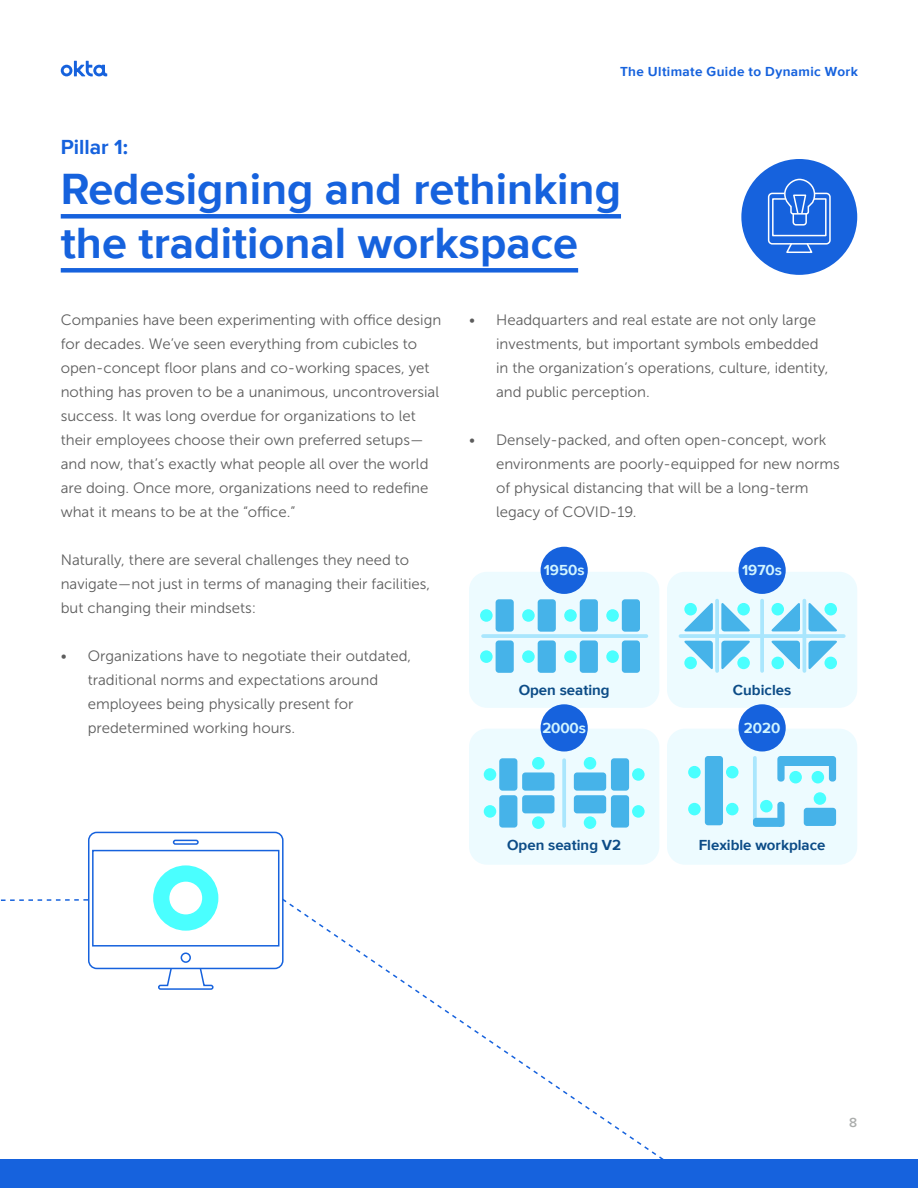
<style>
.page{position:relative;width:918px;height:1188px;background:#fff}
.page>*{position:absolute;margin:0;border:0;box-sizing:border-box;transform-origin:0 0}
.t1{font:700 45px/54px "Proxima Nova";color:#1662dd}
.t2{font:700 21px "Proxima Nova";color:#1662dd}
.t3{font:15px/24px "Museo Sans 300";color:#5d5d5d}
.t4{font:700 15px "Proxima Nova";color:#0c4c87}
.t5{font:700 15px "Proxima Nova";color:#d1f5ff}
.t6{font:700 13.5px "Proxima Nova";letter-spacing:.03em;color:#1662dd}
.t7{font:600 13.5px "Proxima Nova";color:#abadac}
</style>
<div class="page">
<div style="left:0;top:1160px;width:918px;height:28px;background:#1662dd"></div>
<div style="left:741px;top:159px;width:116px;height:116px;background:#1662dd;border-radius:50%"></div>
<svg style="left:61px;top:61px;width:46px;height:15px"></svg>
<div style="left:61px;top:214px;width:560px;height:5px;background:#1662dd"></div>
<div style="left:61px;top:268px;width:517px;height:5px;background:#1662dd"></div>
<svg style="left:767px;top:178px;width:64px;height:75px"></svg>
<div style="left:469px;top:572px;width:190px;height:136px;background:#edfbff;border-radius:18px"></div>
<div style="left:667px;top:572px;width:190px;height:136px;background:#edfbff;border-radius:18px"></div>
<div style="left:469px;top:729px;width:190px;height:136px;background:#edfbff;border-radius:18px"></div>
<div style="left:667px;top:729px;width:190px;height:136px;background:#edfbff;border-radius:18px"></div>
<div style="left:541px;top:704px;width:47px;height:48px;background:#1662dd;border-radius:50%"></div>
<div style="left:541px;top:547px;width:47px;height:47px;background:#1662dd;border-radius:50%"></div>
<div style="left:739px;top:704px;width:47px;height:48px;background:#1662dd;border-radius:50%"></div>
<div style="left:739px;top:547px;width:47px;height:47px;background:#1662dd;border-radius:50%"></div>
<div style="left:480px;top:609px;width:13px;height:13px;background:#4affff;border-radius:50%"></div>
<div style="left:496px;top:599px;width:18px;height:33px;background:#46b3e9;border-radius:3px"></div>
<div style="left:522px;top:609px;width:13px;height:13px;background:#4affff;border-radius:50%"></div>
<div style="left:538px;top:599px;width:18px;height:33px;background:#46b3e9;border-radius:3px"></div>
<div style="left:564px;top:609px;width:13px;height:13px;background:#4affff;border-radius:50%"></div>
<div style="left:580px;top:599px;width:18px;height:33px;background:#46b3e9;border-radius:3px"></div>
<div style="left:606px;top:609px;width:13px;height:13px;background:#4affff;border-radius:50%"></div>
<div style="left:622px;top:599px;width:18px;height:33px;background:#46b3e9;border-radius:3px"></div>
<div style="left:480px;top:650px;width:13px;height:13px;background:#4affff;border-radius:50%"></div>
<div style="left:496px;top:640px;width:18px;height:33px;background:#46b3e9;border-radius:3px"></div>
<div style="left:522px;top:650px;width:13px;height:13px;background:#4affff;border-radius:50%"></div>
<div style="left:538px;top:640px;width:18px;height:33px;background:#46b3e9;border-radius:3px"></div>
<div style="left:564px;top:650px;width:13px;height:13px;background:#4affff;border-radius:50%"></div>
<div style="left:580px;top:640px;width:18px;height:33px;background:#46b3e9;border-radius:3px"></div>
<div style="left:606px;top:650px;width:13px;height:13px;background:#4affff;border-radius:50%"></div>
<div style="left:622px;top:640px;width:18px;height:33px;background:#46b3e9;border-radius:3px"></div>
<hr style="left:483px;top:634px;width:163px;height:4px;background:#a9e6fd">
<div style="left:484px;top:768px;width:12px;height:13px;background:#4affff;border-radius:50%"></div>
<div style="left:499px;top:758px;width:18px;height:33px;background:#46b3e9;border-radius:3px"></div>
<div style="left:484px;top:805px;width:12px;height:13px;background:#4affff;border-radius:50%"></div>
<div style="left:499px;top:795px;width:18px;height:33px;background:#46b3e9;border-radius:3px"></div>
<div style="left:532px;top:816px;width:13px;height:13px;background:#4affff;border-radius:50%"></div>
<div style="left:522px;top:795px;width:33px;height:18px;background:#46b3e9;border-radius:3px"></div>
<div style="left:532px;top:757px;width:13px;height:13px;background:#4affff;border-radius:50%"></div>
<div style="left:522px;top:772px;width:33px;height:19px;background:#46b3e9;border-radius:3px"></div>
<div style="left:632px;top:805px;width:13px;height:13px;background:#4affff;border-radius:50%"></div>
<div style="left:611px;top:795px;width:18px;height:33px;background:#46b3e9;border-radius:3px"></div>
<div style="left:632px;top:768px;width:13px;height:13px;background:#4affff;border-radius:50%"></div>
<div style="left:611px;top:758px;width:18px;height:33px;background:#46b3e9;border-radius:3px"></div>
<div style="left:584px;top:757px;width:12px;height:13px;background:#4affff;border-radius:50%"></div>
<div style="left:574px;top:772px;width:32px;height:19px;background:#46b3e9;border-radius:3px"></div>
<div style="left:584px;top:816px;width:12px;height:13px;background:#4affff;border-radius:50%"></div>
<div style="left:574px;top:795px;width:32px;height:18px;background:#46b3e9;border-radius:3px"></div>
<svg style="left:562px;top:760px;width:4px;height:66px"></svg>
<svg style="left:684px;top:603px;width:29px;height:28px"></svg>
<svg style="left:684px;top:641px;width:29px;height:29px"></svg>
<svg style="left:721px;top:641px;width:29px;height:29px"></svg>
<svg style="left:721px;top:603px;width:29px;height:28px"></svg>
<svg style="left:771px;top:603px;width:29px;height:28px"></svg>
<svg style="left:771px;top:641px;width:29px;height:29px"></svg>
<svg style="left:809px;top:641px;width:28px;height:29px"></svg>
<svg style="left:809px;top:603px;width:28px;height:28px"></svg>
<hr style="left:680px;top:634px;width:164px;height:4px;background:#a9e6fd">
<svg style="left:715px;top:601px;width:4px;height:70px"></svg>
<svg style="left:760px;top:601px;width:4px;height:70px"></svg>
<hr style="left:803px;top:601px;width:3px;height:70px;background:#a9e6fd">
<div style="left:726px;top:766px;width:13px;height:12px;background:#4affff;border-radius:50%"></div>
<div style="left:726px;top:803px;width:13px;height:12px;background:#4affff;border-radius:50%"></div>
<div style="left:688px;top:766px;width:13px;height:12px;background:#4affff;border-radius:50%"></div>
<div style="left:688px;top:803px;width:13px;height:12px;background:#4affff;border-radius:50%"></div>
<div style="left:705px;top:756px;width:18px;height:69px;background:#46b3e9;border-radius:3px"></div>
<div style="left:760px;top:800px;width:13px;height:12px;background:#4affff;border-radius:50%"></div>
<div style="left:789px;top:771px;width:13px;height:12px;background:#4affff;border-radius:50%"></div>
<div style="left:812px;top:771px;width:12px;height:12px;background:#4affff;border-radius:50%"></div>
<div style="left:782px;top:756px;width:50px;height:9px;background:#46b3e9"></div>
<div style="left:829px;top:756px;width:7px;height:26px;background:#46b3e9;border-radius:3px"></div>
<div style="left:777px;top:756px;width:8px;height:26px;background:#46b3e9;border-radius:3px"></div>
<div style="left:814px;top:792px;width:12px;height:13px;background:#4affff;border-radius:50%"></div>
<div style="left:804px;top:808px;width:32px;height:18px;background:#46b3e9;border-radius:3px"></div>
<div style="left:777px;top:802px;width:8px;height:25px;background:#46b3e9;border-radius:3px"></div>
<svg style="left:753px;top:758px;width:4px;height:60px"></svg>
<svg style="left:753px;top:818px;width:26px;height:9px"></svg>
<div style="left:158px;top:985px;width:56px;height:5px;border:2px solid #1662dd;border-radius:2px"></div>
<div style="left:88px;top:832px;width:196px;height:137px;border:2px solid #1662dd;border-radius:8px"></div>
<div style="left:92px;top:850px;width:187px;height:97px;border:2px solid #1662dd"></div>
<div style="left:173px;top:840px;width:26px;height:5px;border:2px solid #1662dd;border-radius:2px"></div>
<div style="left:181px;top:952px;width:10px;height:11px;border:2px solid #1662dd;border-radius:50%"></div>
<svg style="left:153px;top:865px;width:65px;height:66px"></svg>
<svg style="left:280px;top:897px;width:385px;height:263px"></svg>
<svg style="left:0;top:898px;width:90px;height:4px"></svg>
<h2 class="t2" style="left:61px;top:135px;width:69px">Pillar 1:</h2>
<p class="t6" style="left:620px;top:64px;width:239px">The Ultimate Guide to Dynamic Work</p>
<h1 class="t1" style="left:61px;top:165px;width:562px">Redesigning and rethinking the traditional workspace</h1>
<p class="t3" style="left:61px;top:308px;width:382px">Companies have been experimenting with office design for decades. We’ve seen everything from cubicles to open-concept floor plans and co-working spaces, yet nothing has proven to be a unanimous, uncontroversial success. It was long overdue for organizations to let their employees choose their own preferred setups— and now, that’s exactly what people all over the world are doing. Once more, organizations need to redefine what it means to be at the “office.”</p>
<p class="t3" style="left:61px;top:548px;width:371px">Naturally, there are several challenges they need to navigate—not just in terms of managing their facilities, but changing their mindsets:</p>
<p class="t3" style="left:88px;top:644px;width:325px;text-indent:-27px">• Organizations have to negotiate their outdated, traditional norms and expectations around employees being physically present for predetermined working hours.</p>
<p class="t3" style="left:496px;top:308px;width:334px;text-indent:-27px">• Headquarters and real estate are not only large investments, but important symbols embedded in the organization’s operations, culture, identity, and public perception.</p>
<p class="t3" style="left:496px;top:428px;width:345px;text-indent:-27px">• Densely-packed, and often open-concept, work environments are poorly-equipped for new norms of physical distancing that will be a long-term legacy of COVID-19.</p>
<p class="t5" style="left:544px;top:562px;width:42px">1950s</p>
<p class="t5" style="left:742px;top:562px;width:41px">1970s</p>
<p class="t4" style="left:519px;top:682px;width:92px">Open seating</p>
<p class="t4" style="left:733px;top:682px;width:60px">Cubicles</p>
<p class="t5" style="left:542px;top:719px;width:45px">2000s</p>
<p class="t5" style="left:744px;top:719px;width:38px">2020</p>
<p class="t4" style="left:507px;top:836px;width:116px">Open seating V2</p>
<p class="t4" style="left:699px;top:836px;width:128px">Flexible workplace</p>
<p class="t7" style="left:849px;top:1115px;width:10px">8</p>
</div>
